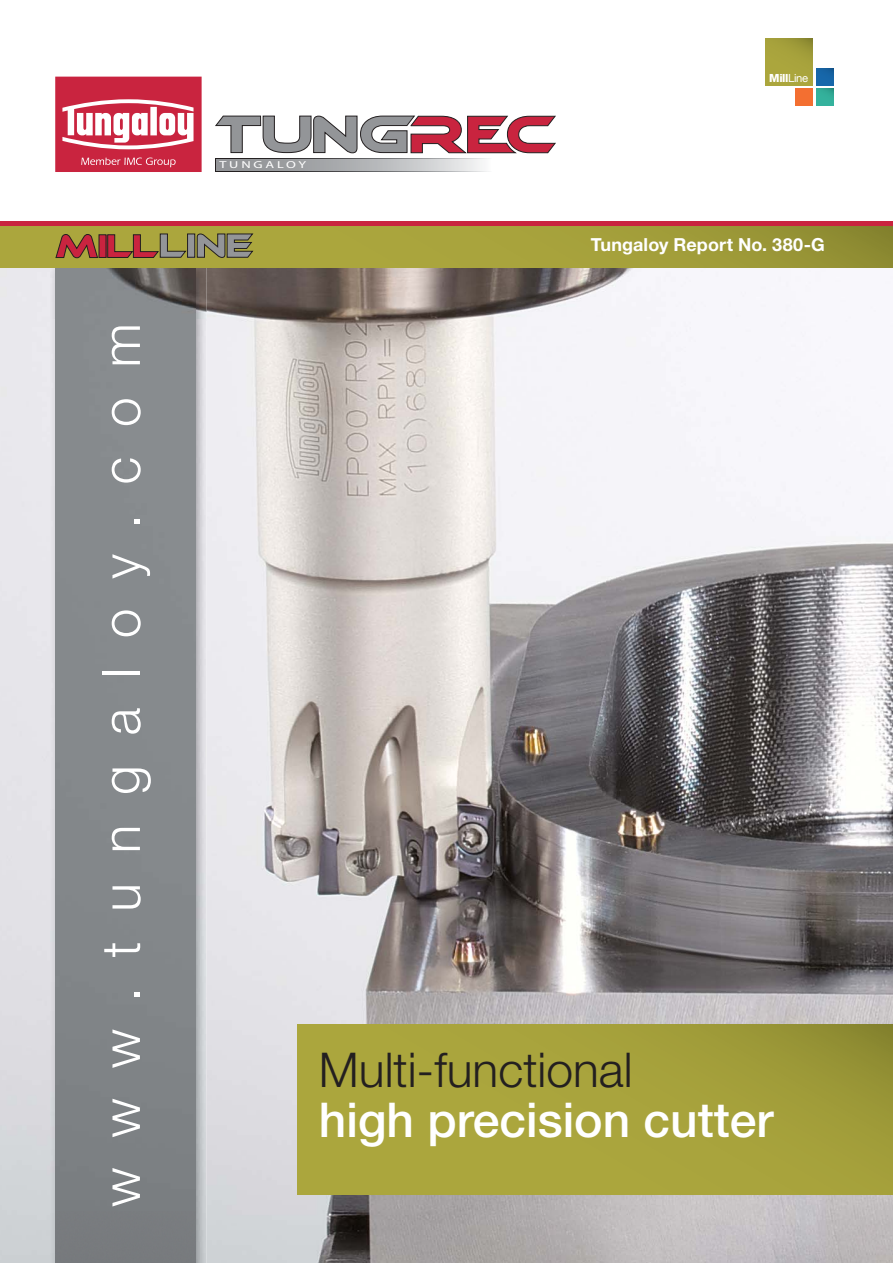
<style>
.page{position:relative;width:893px;height:1263px;background:#fff}
.page>*{position:absolute;margin:0;border:0;box-sizing:border-box;transform-origin:0 0}
.t1{font:300 53.1px "Helvetica Neue";letter-spacing:.565em;color:#fff}
.t2{font:500 48px "Helvetica Neue";color:#fff}
.t3{font:300 48px "Helvetica Neue";color:#231f20}
.t4{font:700 18px "Helvetica Neue";letter-spacing:.005em;color:#fff}
.t5{font:800 11.25px "Helvetica Neue";color:#fff}
.t6{font:10.05px "Myriad Pro";letter-spacing:.2em;color:#fff;scale:1.41 1}
.s1{font-weight:400}
</style>
<div class="page">
<img style="left:0;top:268px;width:893px;height:995px">
<svg style="left:215px;top:159px;width:274px;height:13px"></svg>
<svg style="left:216px;top:159px;width:273px;height:12px;background:#b5b7b9"></svg>
<svg style="left:215px;top:115px;width:341px;height:39px"></svg>
<img style="left:50px;top:268px;width:157px;height:51px">
<img style="left:50px;top:319px;width:5px;height:944px">
<img style="left:196px;top:319px;width:11px;height:944px">
<img style="left:55px;top:268px;width:141px;height:995px">
<svg style="left:55px;top:77px;width:147px;height:95px"></svg>
<svg style="left:0;top:225px;width:893px;height:43px;background:#a49b3a"></svg>
<hr style="left:0;top:221px;width:893px;height:4px;background:#c9243f">
<div style="left:298px;top:1025px;width:595px;height:170px;background:linear-gradient(to right,#afa93e,#9f9b39)"></div>
<div style="left:188px;top:234px;width:7px;height:23px;background:#939598"></div>
<div style="left:187px;top:234px;width:8px;height:24px;border:1px solid #231f20"></div>
<svg style="left:197px;top:233px;width:57px;height:25px"></svg>
<svg style="left:55px;top:234px;width:43px;height:24px"></svg>
<div style="left:99px;top:235px;width:7px;height:22px;background:#c9243f"></div>
<svg style="left:107px;top:233px;width:79px;height:25px;background:#9b7543"></svg>
<div style="left:765px;top:38px;width:47px;height:47px;background:linear-gradient(to bottom,#9f9b39,#afa93e)"></div>
<div style="left:816px;top:68px;width:17px;height:17px;background:#1767a9"></div>
<div style="left:816px;top:89px;width:17px;height:17px;background:#34b19c"></div>
<div style="left:795px;top:89px;width:17px;height:17px;background:#f36f31"></div>
<h1 class="t1" style="left:102px;top:1207px;width:885px;rotate:-90deg">www.tungaloy.com</h1>
<p class="t6" style="left:219px;top:159px;width:63px">TUNGALOY</p>
<p class="t5" style="left:769px;top:73px;width:40px">Mill<span class="s1">Line</span></p>
<p class="t4" style="left:591px;top:239px;width:236px">Tungaloy Report No. 380-G</p>
<h2 class="t3" style="left:319px;top:1053px;width:315px">Multi-functional</h2>
<h2 class="t2" style="left:319px;top:1102px;width:456px">high precision cutter</h2>
</div>
